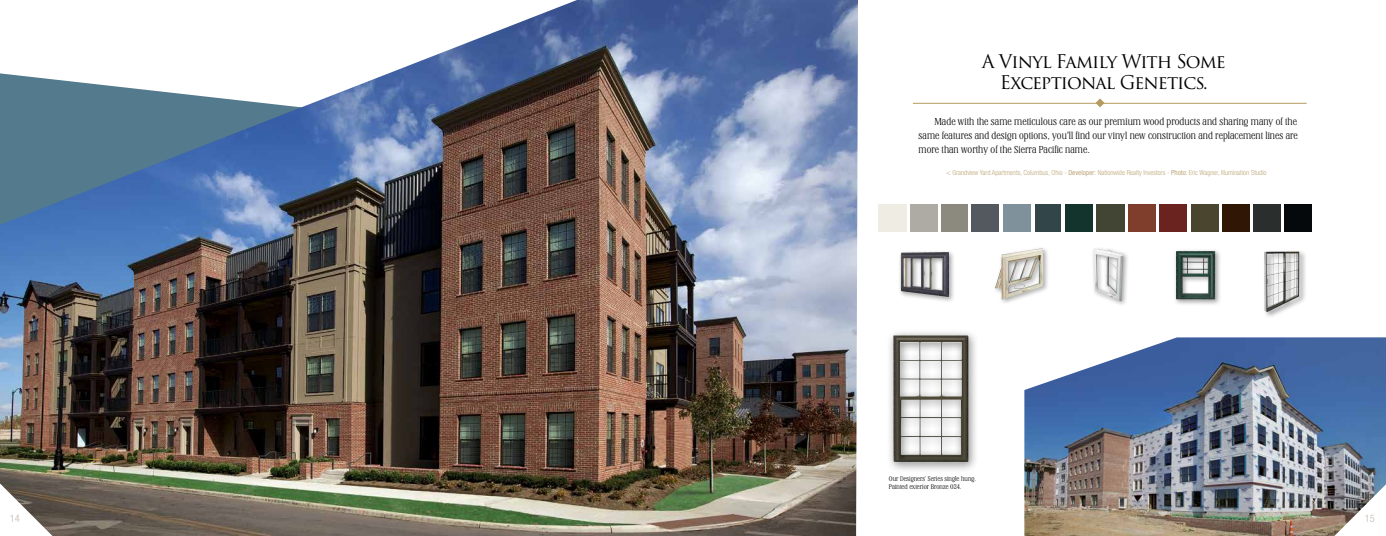
<style>
.page{position:relative;width:1386px;height:536px;background:#fff}
.page>*{position:absolute;margin:0;border:0;box-sizing:border-box;transform-origin:0 0}
.t1{font:18.38px/21.9px "Trajan Pro 3";letter-spacing:-.05em;color:#000;text-align:center}
.t2{font:300 10.5px/14px "Stirling";color:#000;text-align:justify}
.t3{font:condensed 10.5px "Helvetica Neue";color:#d1c8c4}
.t4{font:300 condensed 7px "Helvetica Neue";color:#bda576}
.t5{font:300 7px/7.9px "Stirling";color:#000}
.s1{font-family:"Minion Pro";font-weight:400}
.s2{font-weight:400}
</style>
<div class="page">
<img style="left:0;top:0;width:858px;height:536px">
<img style="left:1024px;top:337px;width:362px;height:199px">
<img style="left:972px;top:205px;width:27px;height:27px">
<img style="left:1066px;top:205px;width:27px;height:27px">
<img style="left:1159px;top:205px;width:28px;height:27px">
<img style="left:1097px;top:205px;width:27px;height:27px">
<img style="left:1128px;top:205px;width:28px;height:27px">
<img style="left:1222px;top:205px;width:27px;height:27px">
<img style="left:1191px;top:205px;width:28px;height:27px">
<img style="left:1284px;top:205px;width:27px;height:27px">
<img style="left:1253px;top:205px;width:28px;height:27px">
<img style="left:1035px;top:205px;width:26px;height:27px">
<div style="left:993px;top:246px;width:57px;height:59px;background:#000;opacity:.37"></div>
<img style="left:995px;top:248px;width:48px;height:51px">
<div style="left:898px;top:249px;width:58px;height:54px;background:#000;opacity:.37"></div>
<img style="left:901px;top:252px;width:48px;height:45px">
<div style="left:1262px;top:249px;width:45px;height:70px;background:#000;opacity:.37"></div>
<img style="left:1264px;top:251px;width:35px;height:61px">
<div style="left:1091px;top:246px;width:39px;height:61px;background:#000;opacity:.37"></div>
<img style="left:1094px;top:248px;width:29px;height:53px">
<div style="left:886px;top:328px;width:93px;height:144px;background:#000;opacity:.46"></div>
<img style="left:893px;top:335px;width:75px;height:127px">
<svg style="left:1334px;top:484px;width:52px;height:52px"></svg>
<svg style="left:0;top:483px;width:52px;height:53px"></svg>
<div style="left:1173px;top:248px;width:49px;height:58px;background:#000;opacity:.37"></div>
<img style="left:1176px;top:251px;width:39px;height:48px">
<hr style="left:913px;top:103px;width:394px;height:1px;background:#b69b5f">
<svg style="left:1096px;top:98px;width:9px;height:9px"></svg>
<h1 class="t1" style="left:982px;top:51px;width:245px">A Vinyl Family With Some<br>Exceptional Genetics.</h1>
<p class="t2" style="left:919px;top:114px;width:381px;text-indent:16px">Made with the same meticulous care as our premium wood products and sharing many of the same features and design options, you<span class="s1">'</span>ll find our vinyl new construction and replacement lines are more than worthy of the Sierra Pacific name.</p>
<p class="t4" style="left:947px;top:168px;width:322px">&lt; Grandview Yard Apartments, Columbus, Ohio - <span class="s2">Developer:</span> Nationwide Realty Investors - <span class="s2">Photo:</span> Eric Wagner, Illumination Studio</p>
<p class="t5" style="left:889px;top:474px;width:89px">Our Designers’ Series single hung.<br>Painted exterior Bronze 024.</p>
<p class="t3" style="left:10px;top:511px;width:12px">14</p>
<p class="t3" style="left:1365px;top:512px;width:12px">15</p>
</div>
